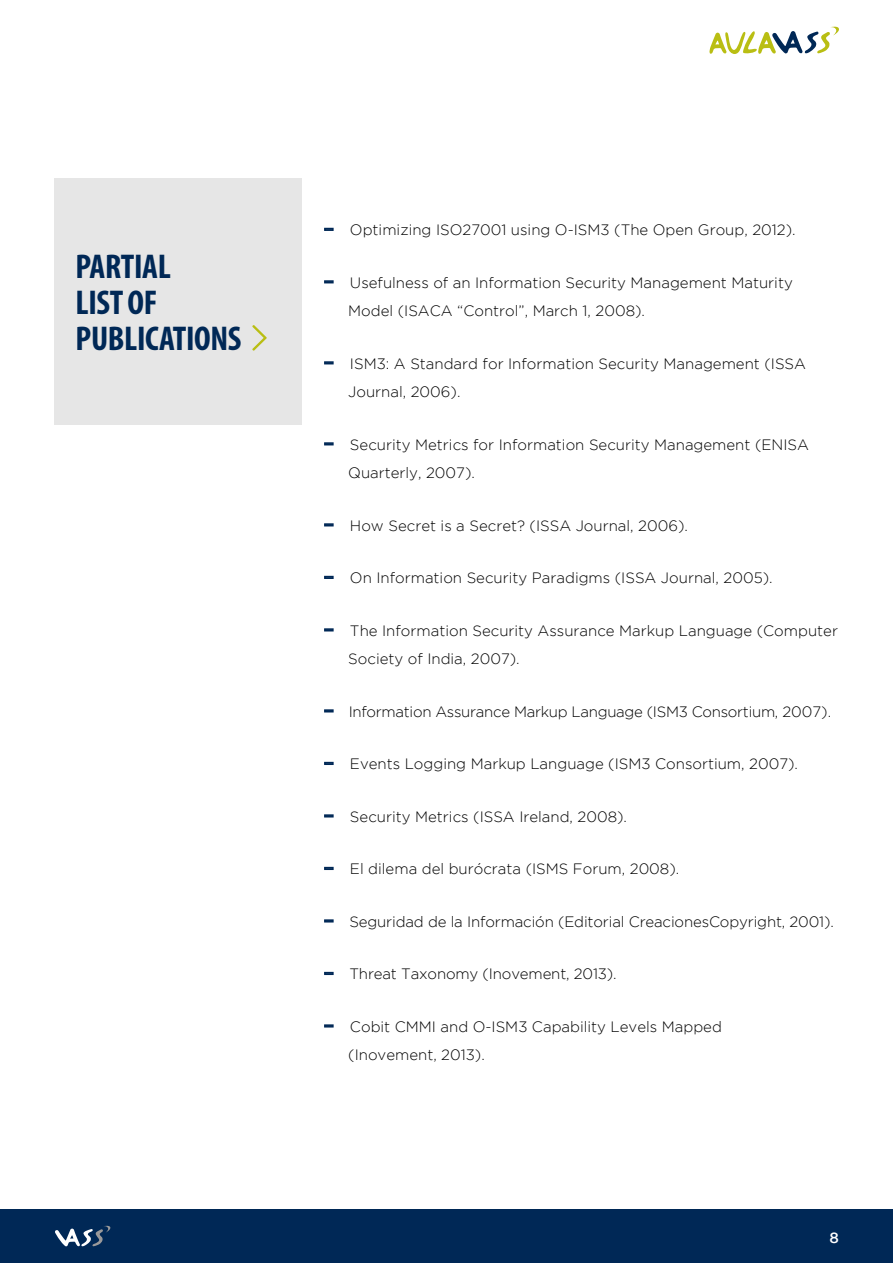
<style>
.page{position:relative;width:893px;height:1263px;background:#fff}
.page>*{position:absolute;margin:0;border:0;box-sizing:border-box;transform-origin:0 0}
.t1{font:700 condensed 34.5px/36px "Myriad Pro";letter-spacing:-.01em;color:#002856}
.t2{font:300 15px/28.5px "Gotham";color:#000}
.t3{font:300 15px "Gotham";letter-spacing:-.02em;color:#000}
.t4{font:500 15px "Gotham";color:#fff}
.s1{font-size:30px;color:#002856}
</style>
<div class="page">
<div style="left:0;top:1209px;width:893px;height:54px;background:#002856"></div>
<svg style="left:709px;top:26px;width:130px;height:28px"></svg>
<svg style="left:55px;top:1225px;width:56px;height:21px"></svg>
<svg style="left:324px;top:228px;width:10px;height:3px"></svg>
<svg style="left:324px;top:280px;width:10px;height:3px"></svg>
<svg style="left:324px;top:361px;width:10px;height:3px"></svg>
<svg style="left:324px;top:442px;width:10px;height:3px"></svg>
<svg style="left:324px;top:523px;width:10px;height:3px"></svg>
<svg style="left:324px;top:576px;width:10px;height:3px"></svg>
<svg style="left:324px;top:628px;width:10px;height:3px"></svg>
<svg style="left:324px;top:709px;width:10px;height:3px"></svg>
<svg style="left:324px;top:762px;width:10px;height:3px"></svg>
<svg style="left:324px;top:814px;width:10px;height:3px"></svg>
<svg style="left:324px;top:867px;width:10px;height:3px"></svg>
<svg style="left:324px;top:919px;width:10px;height:3px"></svg>
<svg style="left:324px;top:972px;width:10px;height:3px"></svg>
<svg style="left:324px;top:1024px;width:10px;height:3px"></svg>
<div style="left:54px;top:178px;width:247px;height:246px;background:#e6e6e6"></div>
<svg style="left:252px;top:325px;width:15px;height:26px"></svg>
<h1 class="t1" style="left:76px;top:248px;width:167px">PARTIAL<br>LIST OF<br>PUBLICATIONS</h1>
<p class="t2" style="left:323px;top:216px;width:474px"><span class="s1">-</span> Optimizing ISO27001 using O-ISM3 (The Open Group, 2012).</p>
<p class="t2" style="left:348px;top:268px;width:446px;text-indent:-26px"><span class="s1">-</span> Usefulness of an Information Security Management Maturity<br>Model (ISACA “Control”, March 1, 2008).</p>
<p class="t2" style="left:348px;top:349px;width:459px;text-indent:-26px"><span class="s1">-</span> ISM3: A Standard for Information Security Management (ISSA<br>Journal, 2006).</p>
<p class="t2" style="left:348px;top:430px;width:462px;text-indent:-26px"><span class="s1">-</span> Security Metrics for Information Security Management (ENISA<br>Quarterly, 2007).</p>
<p class="t2" style="left:323px;top:511px;width:367px"><span class="s1">-</span> How Secret is a Secret? (ISSA Journal, 2006).</p>
<p class="t2" style="left:323px;top:564px;width:451px"><span class="s1">-</span> On Information Security Paradigms (ISSA Journal, 2005).</p>
<p class="t2" style="left:348px;top:616px;width:491px;text-indent:-26px"><span class="s1">-</span> The Information Security Assurance Markup Language (Computer<br>Society of India, 2007).</p>
<p class="t3" style="left:323px;top:703px;width:510px"><span class="s1">-</span> Information Assurance Markup Language (ISM3 Consortium, 2007).</p>
<p class="t2" style="left:323px;top:750px;width:477px"><span class="s1">-</span> Events Logging Markup Language (ISM3 Consortium, 2007).</p>
<p class="t2" style="left:323px;top:802px;width:306px"><span class="s1">-</span> Security Metrics (ISSA Ireland, 2008).</p>
<p class="t2" style="left:323px;top:855px;width:358px"><span class="s1">-</span> El dilema del burócrata (ISMS Forum, 2008).</p>
<p class="t2" style="left:323px;top:907px;width:513px"><span class="s1">-</span> Seguridad de la Información (Editorial CreacionesCopyright, 2001).</p>
<p class="t2" style="left:323px;top:960px;width:295px"><span class="s1">-</span> Threat Taxonomy (Inovement, 2013).</p>
<p class="t2" style="left:348px;top:1012px;width:375px;text-indent:-26px"><span class="s1">-</span> Cobit CMMI and O-ISM3 Capability Levels Mapped (Inovement, 2013).</p>
<p class="t4" style="left:829px;top:1229px;width:11px">8</p>
</div>
